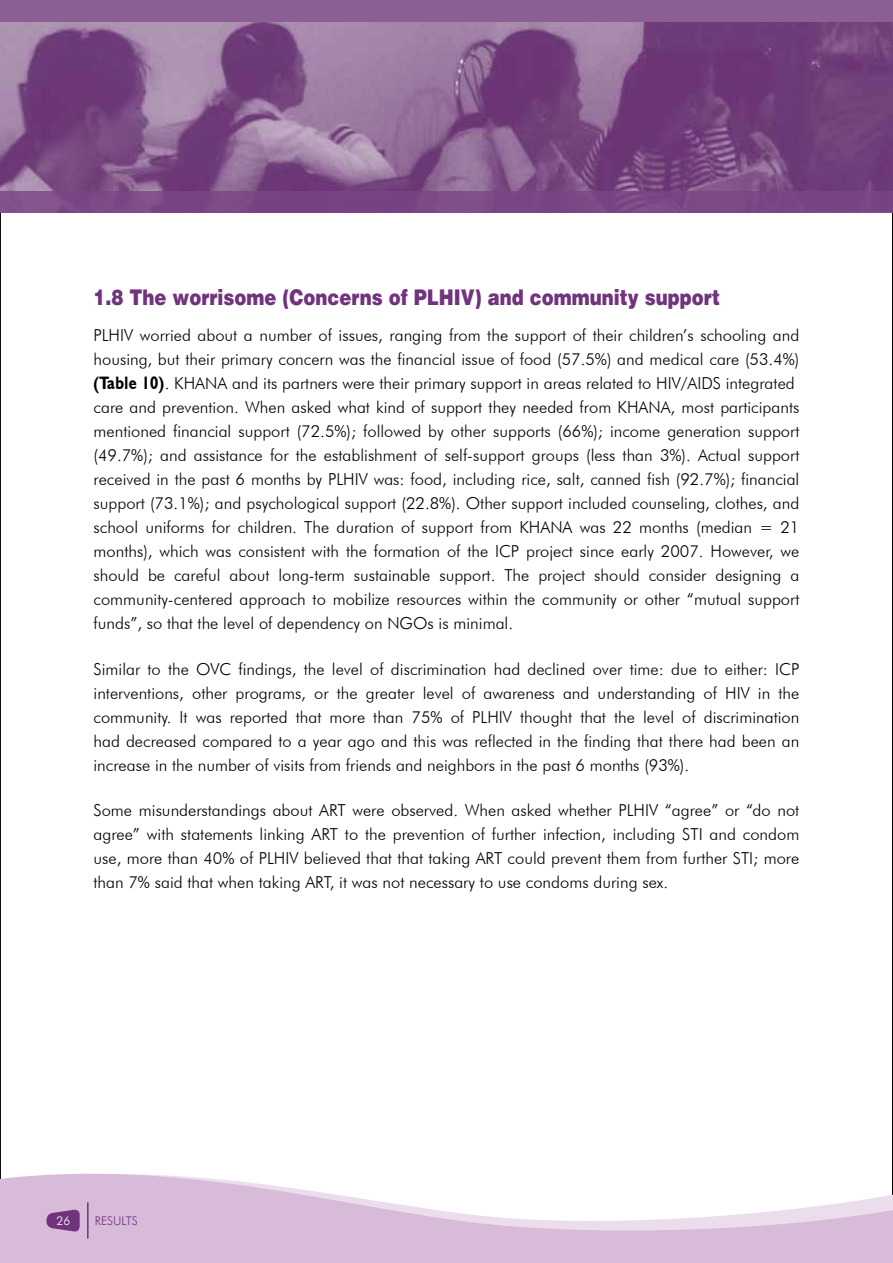
<style>
.page{position:relative;width:893px;height:1263px;background:#fff}
.page>*{position:absolute;margin:0;border:0;box-sizing:border-box;transform-origin:0 0}
.t1{font:900 21.6px "Helvetica";color:#71337d;scale:.83 1}
.t2{font:300 16.5px/24px "Futura BT";color:#000;text-align:justify}
.t3{font:300 12px "Futura BT";color:#71337d}
.t4{font:300 12px "Futura BT";color:#fff}
.s1{font-family:"Humanist 521 BT";font-weight:700;font-size:18px}
</style>
<div class="page">
<svg style="left:892px;top:213px;width:1px;height:945px"></svg>
<svg style="left:0;top:1158px;width:893px;height:105px;fill:#d7bbd8"></svg>
<hr style="left:87px;top:1203px;width:2px;height:35px;background:#71337d">
<svg style="left:46px;top:1209px;width:34px;height:23px"></svg>
<img style="left:0;top:21px;width:893px;height:170px">
<div style="left:0;top:0;width:893px;height:21px;background:#8b5f94"></div>
<div style="left:0;top:191px;width:893px;height:22px;background:#7b4586"></div>
<h1 class="t1" style="left:94px;top:283px;width:757px">1.8 The worrisome (Concerns of PLHIV) and community support</h1>
<p class="t2" style="left:94px;top:323px;width:707px;text-align:left">PLHIV worried about a number of issues, ranging from the support of their children’s schooling and housing, but their primary concern was the financial issue of food (57.5%) and medical care (53.4%) <span class="s1">(Table 10)</span>. KHANA and its partners were their primary support in areas related to HIV/AIDS integrated care and prevention. When asked what kind of support they needed from KHANA, most participants mentioned financial support (72.5%); followed by other supports (66%); income generation support (49.7%); and assistance for the establishment of self-support groups (less than 3%). Actual support received in the past 6 months by PLHIV was: food, including rice, salt, canned fish (92.7%); financial support (73.1%); and psychological support (22.8%). Other support included counseling, clothes, and school uniforms for children. The duration of support from KHANA was 22 months (median = 21 months), which was consistent with the formation of the ICP project since early 2007. However, we should be careful about long-term sustainable support. The project should consider designing a community-centered approach to mobilize resources within the community or other “mutual support funds”, so that the level of dependency on NGOs is minimal.</p>
<p class="t2" style="left:94px;top:657px;width:707px">Similar to the OVC findings, the level of discrimination had declined over time: due to either: ICP interventions, other programs, or the greater level of awareness and understanding of HIV in the community. It was reported that more than 75% of PLHIV thought that the level of discrimination had decreased compared to a year ago and this was reflected in the finding that there had been an increase in the number of visits from friends and neighbors in the past 6 months (93%).</p>
<p class="t2" style="left:93px;top:798px;width:707px">Some misunderstandings about ART were observed. When asked whether PLHIV “agree” or “do not agree” with statements linking ART to the prevention of further infection, including STI and condom use, more than 40% of PLHIV believed that that taking ART could prevent them from further STI; more than 7% said that when taking ART, it was not necessary to use condoms during sex.</p>
<p class="t4" style="left:57px;top:1213px;width:15px">26</p>
<p class="t3" style="left:95px;top:1213px;width:45px">RESULTS</p>
</div>
